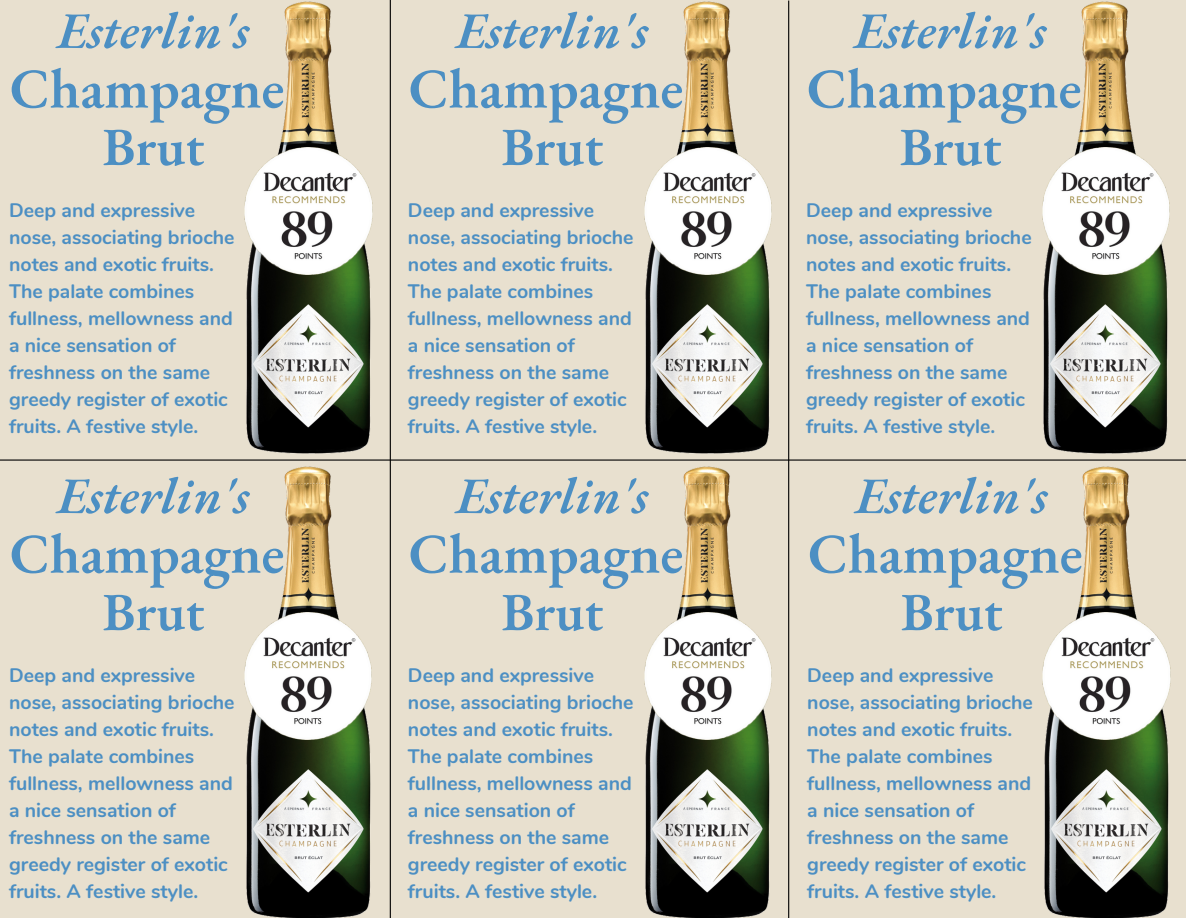
<style>
.page{position:relative;width:1186px;height:918px;background:#e8e0cf}
.page>*{position:absolute;margin:0;border:0;box-sizing:border-box;transform-origin:0 0}
.t1{font:600 56.25px "EB Garamond";color:#4c8fc3}
.t2{font:600 53.55px "EB Garamond";color:#4c8fc3}
.t3{font:italic 600 51.15px "EB Garamond";color:#4c8fc3}
.t4{font:700 19.5px/27px "Nunito";color:#4c8fc3}
</style>
<div class="page">
<hr style="left:0;top:460px;width:1186px;height:1px;background:#000">
<hr style="left:390px;top:0;width:1px;height:918px;background:#000">
<hr style="left:788px;top:1px;width:1px;height:917px;background:#000">
<img style="left:246px;top:1px;width:125px;height:453px">
<img style="left:645px;top:1px;width:125px;height:453px">
<img style="left:1043px;top:1px;width:125px;height:453px">
<img style="left:246px;top:466px;width:125px;height:452px">
<img style="left:645px;top:466px;width:125px;height:452px">
<img style="left:1044px;top:466px;width:125px;height:452px">
<img style="left:245px;top:147px;width:127px;height:127px">
<img style="left:644px;top:147px;width:127px;height:127px">
<img style="left:1042px;top:147px;width:127px;height:127px">
<img style="left:245px;top:612px;width:127px;height:127px">
<img style="left:644px;top:612px;width:127px;height:127px">
<img style="left:1043px;top:612px;width:127px;height:127px">
<p class="t3" style="left:58px;top:-4px;width:193px">Esterlin's</p>
<p class="t1" style="left:10px;top:51px;width:276px">Champagne</p>
<p class="t2" style="left:103px;top:111px;width:103px">Brut</p>
<p class="t4" style="left:9px;top:197px;width:227px">Deep and expressive nose, associating brioche notes and exotic fruits.<br>The palate combines fullness, mellowness and a nice sensation of freshness on the same greedy register of exotic fruits. A festive style.</p>
<p class="t3" style="left:58px;top:461px;width:193px">Esterlin's</p>
<p class="t1" style="left:10px;top:516px;width:276px">Champagne</p>
<p class="t2" style="left:103px;top:576px;width:103px">Brut</p>
<p class="t4" style="left:9px;top:662px;width:227px">Deep and expressive nose, associating brioche notes and exotic fruits.<br>The palate combines fullness, mellowness and a nice sensation of freshness on the same greedy register of exotic fruits. A festive style.</p>
<p class="t3" style="left:457px;top:-4px;width:193px">Esterlin's</p>
<p class="t1" style="left:409px;top:51px;width:276px">Champagne</p>
<p class="t2" style="left:501px;top:111px;width:103px">Brut</p>
<p class="t4" style="left:408px;top:197px;width:227px">Deep and expressive nose, associating brioche notes and exotic fruits.<br>The palate combines fullness, mellowness and a nice sensation of freshness on the same greedy register of exotic fruits. A festive style.</p>
<p class="t3" style="left:457px;top:461px;width:193px">Esterlin's</p>
<p class="t1" style="left:409px;top:516px;width:276px">Champagne</p>
<p class="t2" style="left:501px;top:576px;width:103px">Brut</p>
<p class="t4" style="left:408px;top:662px;width:227px">Deep and expressive nose, associating brioche notes and exotic fruits.<br>The palate combines fullness, mellowness and a nice sensation of freshness on the same greedy register of exotic fruits. A festive style.</p>
<p class="t3" style="left:855px;top:-4px;width:193px">Esterlin's</p>
<p class="t1" style="left:807px;top:51px;width:276px">Champagne</p>
<p class="t2" style="left:899px;top:111px;width:103px">Brut</p>
<p class="t4" style="left:806px;top:197px;width:227px">Deep and expressive nose, associating brioche notes and exotic fruits.<br>The palate combines fullness, mellowness and a nice sensation of freshness on the same greedy register of exotic fruits. A festive style.</p>
<p class="t3" style="left:856px;top:461px;width:193px">Esterlin's</p>
<p class="t1" style="left:808px;top:516px;width:276px">Champagne</p>
<p class="t2" style="left:901px;top:576px;width:103px">Brut</p>
<p class="t4" style="left:807px;top:662px;width:227px">Deep and expressive nose, associating brioche notes and exotic fruits.<br>The palate combines fullness, mellowness and a nice sensation of freshness on the same greedy register of exotic fruits. A festive style.</p>
</div>
